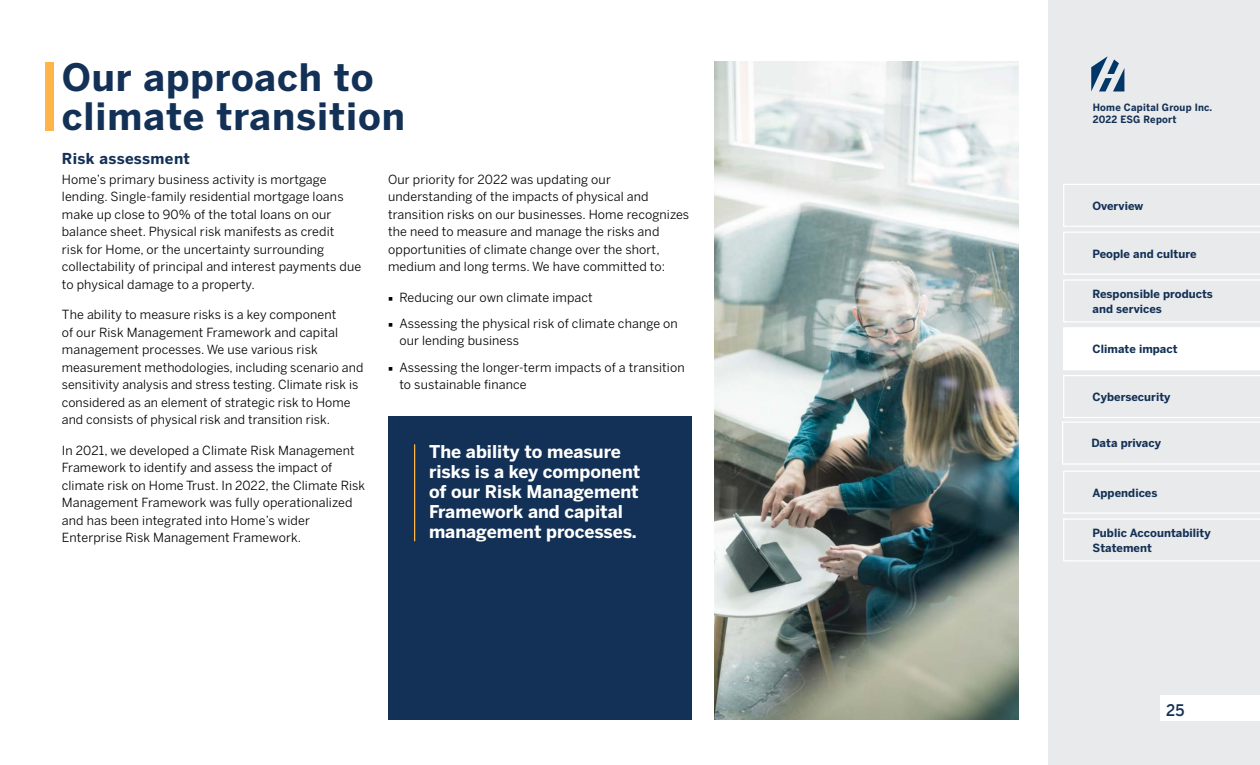
<style>
.page{position:relative;width:1260px;height:765px;background:#fff}
.page>*{position:absolute;margin:0;border:0;box-sizing:border-box;transform-origin:0 0}
.H1_Span_ALL_columns{font:700 37.5px/38.8px "Benton Sans";letter-spacing:.025em;color:#133156}
.quote{font:700 17.5px/20px "Benton Sans";color:#fff}
.t1{font:500 15.88px "Benton Sans";color:#133156;scale:.95 1}
.subhead{font:700 15px "Benton Sans";letter-spacing:.025em;color:#133156}
.Body{font:12.5px/17.5px "Benton Sans";letter-spacing:.01em;color:#000}
.Body-2{font:700 11.25px/15px "Benton Sans";letter-spacing:.005em;color:#133156}
.t2{font:700 10px/11.2px "Benton Sans";letter-spacing:.025em;color:#133156;scale:.95 1}
.s1{font-family:"Minion Pro"}
</style>
<div class="page">
<div style="left:1048px;top:0;width:212px;height:765px;background:#e9eaeb"></div>
<svg style="left:1091px;top:56px;width:33px;height:35px"></svg>
<div style="left:1160px;top:695px;width:100px;height:25px;background:#fff"></div>
<div style="left:45px;top:62px;width:8px;height:68px;background:#ffb549"></div>
<img style="left:714px;top:62px;width:304px;height:658px">
<div style="left:388px;top:416px;width:304px;height:304px;background:#133156"></div>
<hr style="left:414px;top:444px;width:1px;height:97px;background:#ffb549">
<svg style="left:1062px;top:184px;width:198px;height:281px"></svg>
<svg style="left:1063px;top:471px;width:197px;height:91px"></svg>
<p class="H1_Span_ALL_columns" style="left:62px;top:58px;width:345px">Our approach to climate transition</p>
<p class="subhead" style="left:62px;top:149px;width:130px">Risk assessment</p>
<p class="Body" style="left:62px;top:170px;width:301px">Home’s primary business activity is mortgage lending. Single-family residential mortgage loans make up close to 90% of the total loans on our balance sheet. Physical risk manifests as credit<br>risk for Home, or the uncertainty surrounding collectability of principal and interest payments due to physical damage to a property.</p>
<p class="Body" style="left:62px;top:306px;width:303px">The ability to measure risks is a key component<br>of our Risk Management Framework and capital management processes. We use various risk measurement methodologies, including scenario and sensitivity analysis and stress testing. Climate risk is considered as an element of strategic risk to Home and consists of physical risk and transition risk.</p>
<p class="Body" style="left:62px;top:441px;width:305px">In 2021, we developed a Climate Risk Management Framework to identify and assess the impact of climate risk on Home Trust. In 2022, the Climate Risk Management Framework was fully operationalized and has been integrated into Home’s wider Enterprise Risk Management Framework.</p>
<p class="Body" style="left:388px;top:170px;width:303px">Our priority for 2022 was updating our understanding of the impacts of physical and transition risks on our businesses. Home recognizes the need to measure and manage the risks and opportunities of climate change over the short, medium and long terms. We have committed to:</p>
<p class="Body" style="left:388px;top:288px;width:206px"><span class="s1">■</span> Reducing our own climate impact</p>
<p class="Body" style="left:399px;top:315px;width:280px;text-indent:-11px"><span class="s1">■</span> Assessing the physical risk of climate change on our lending business</p>
<p class="Body" style="left:399px;top:358px;width:287px;text-indent:-11px"><span class="s1">■</span> Assessing the longer-term impacts of a transition to sustainable finance</p>
<p class="quote" style="left:429px;top:442px;width:213px">The ability to measure risks is a key component of our Risk Management<br>Framework and capital management processes.</p>
<p class="t2" style="left:1093px;top:102px;width:127px">Home Capital Group Inc.<br>2022 ESG Report</p>
<p class="Body-2" style="left:1092px;top:198px;width:52px">Overview</p>
<p class="Body-2" style="left:1092px;top:246px;width:106px">People and culture</p>
<p class="Body-2" style="left:1092px;top:286px;width:122px">Responsible products and services</p>
<p class="Body-2" style="left:1092px;top:341px;width:87px">Climate impact</p>
<p class="Body-2" style="left:1092px;top:389px;width:80px">Cybersecurity</p>
<p class="Body-2" style="left:1091px;top:436px;width:71px">Data privacy</p>
<p class="Body-2" style="left:1092px;top:485px;width:66px">Appendices</p>
<p class="Body-2" style="left:1092px;top:525px;width:120px">Public Accountability<br>Statement</p>
<p class="t1" style="left:1166px;top:700px;width:21px">25</p>
</div>
